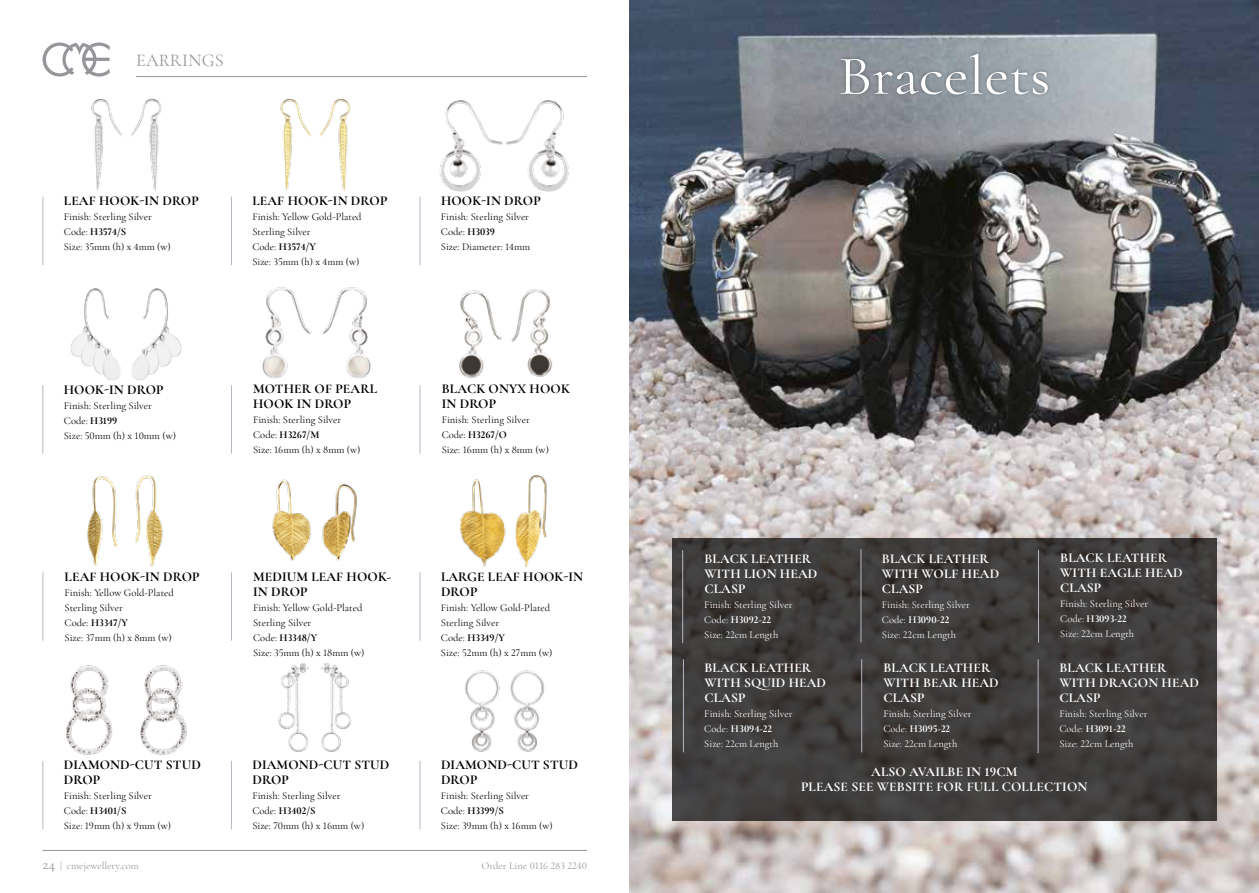
<style>
.page{position:relative;width:1259px;height:893px;background:#fff}
.page>*{position:absolute;margin:0;border:0;box-sizing:border-box;transform-origin:0 0}
.t1{font:55.5px "Cormorant Garamond";color:#fff;scale:1.1 1}
.t2{font:18px "Cormorant Garamond";letter-spacing:.01em;color:#94969a}
.t3{font:700 13.5px/15px "Cormorant Garamond";letter-spacing:.01em;color:#fff}
.t4{font:700 13.5px/15px "Cormorant Garamond";letter-spacing:.01em;color:#000}
.t5{font:10.5px/15px "Cormorant Garamond";color:#000}
.t6{font:10.5px/15px "Cormorant Garamond";color:#fff}
.t7{font:10.5px "Cormorant Garamond";color:#94969a}
.s1{font-weight:700}
.s2{font-size:15px}
</style>
<div class="page">
<img style="left:66px;top:665px;width:121px;height:90px">
<img style="left:278px;top:663px;width:74px;height:89px">
<img style="left:262px;top:287px;width:109px;height:92px">
<img style="left:459px;top:289px;width:93px;height:90px">
<img style="left:459px;top:475px;width:88px;height:93px">
<img style="left:440px;top:100px;width:129px;height:92px">
<img style="left:70px;top:288px;width:112px;height:92px">
<img style="left:87px;top:475px;width:76px;height:92px">
<img style="left:272px;top:479px;width:85px;height:82px">
<img style="left:91px;top:98px;width:71px;height:93px">
<img style="left:280px;top:98px;width:71px;height:93px">
<img style="left:465px;top:670px;width:80px;height:82px">
<hr style="left:231px;top:197px;width:1px;height:68px;background:#b8b6c4">
<hr style="left:231px;top:385px;width:1px;height:69px;background:#b8b6c4">
<hr style="left:420px;top:197px;width:1px;height:68px;background:#b8b6c4">
<hr style="left:420px;top:385px;width:1px;height:69px;background:#b8b6c4">
<hr style="left:231px;top:761px;width:1px;height:68px;background:#b8b6c4">
<hr style="left:420px;top:761px;width:1px;height:68px;background:#b8b6c4">
<hr style="left:231px;top:572px;width:1px;height:69px;background:#b8b6c4">
<hr style="left:420px;top:572px;width:1px;height:69px;background:#b8b6c4">
<img style="left:629px;top:0;width:630px;height:893px">
<hr style="left:43px;top:197px;width:1px;height:68px;background:#b8b6c4">
<hr style="left:43px;top:385px;width:1px;height:69px;background:#b8b6c4">
<hr style="left:43px;top:761px;width:1px;height:68px;background:#b8b6c4">
<hr style="left:43px;top:850px;width:544px;height:1px;background:#94969a">
<svg style="left:43px;top:43px;width:67px;height:34px"></svg>
<hr style="left:136px;top:76px;width:451px;height:1px;background:#94969a">
<hr style="left:43px;top:572px;width:1px;height:69px;background:#b8b6c4">
<svg style="left:672px;top:538px;width:544px;height:283px;background:#3e3c3b"></svg>
<hr style="left:1037px;top:659px;width:1px;height:94px;background:#b8b6c4">
<hr style="left:860px;top:549px;width:1px;height:93px;background:#b8b6c4">
<hr style="left:682px;top:550px;width:1px;height:93px;background:#b8b6c4">
<hr style="left:1038px;top:550px;width:1px;height:93px;background:#b8b6c4">
<hr style="left:683px;top:659px;width:1px;height:93px;background:#b8b6c4">
<hr style="left:861px;top:659px;width:1px;height:93px;background:#b8b6c4">
<div style="left:837px;top:50px;width:214px;height:47px;background:#000;opacity:.3"></div>
<h2 class="t2" style="left:136px;top:49px;width:89px">EARRINGS</h2>
<p class="t4" style="left:64px;top:193px;width:137px">LEAF HOOK-IN DROP</p>
<p class="t5" style="left:64px;top:209px;width:108px">Finish: Sterling Silver<br>Code: <span class="s1">H3574/S<br></span>Size: 35mm (h) x 4mm (w)</p>
<p class="t4" style="left:64px;top:382px;width:101px">HOOK-IN DROP</p>
<p class="t5" style="left:64px;top:398px;width:114px">Finish: Sterling Silver<br>Code: <span class="s1">H3199<br></span>Size: 50mm (h) x 10mm (w)</p>
<p class="t4" style="left:65px;top:569px;width:137px">LEAF HOOK-IN DROP</p>
<p class="t5" style="left:65px;top:585px;width:111px">Finish: Yellow Gold-Plated<br>Sterling Silver<br>Code: <span class="s1">H3347/Y<br></span>Size: 37mm (h) x 8mm (w)</p>
<p class="t4" style="left:64px;top:757px;width:138px">DIAMOND-CUT STUD<br>DROP</p>
<p class="t5" style="left:64px;top:788px;width:109px">Finish: Sterling Silver<br>Code: <span class="s1">H3401/S<br></span>Size: 19mm (h) x 9mm (w)</p>
<p class="t4" style="left:252px;top:193px;width:137px">LEAF HOOK-IN DROP</p>
<p class="t5" style="left:252px;top:209px;width:111px">Finish: Yellow Gold-Plated<br>Sterling Silver<br>Code: <span class="s1">H3574/Y<br></span>Size: 35mm (h) x 4mm (w)</p>
<p class="t4" style="left:253px;top:381px;width:126px">MOTHER OF PEARL<br>HOOK IN DROP</p>
<p class="t5" style="left:253px;top:412px;width:109px">Finish: Sterling Silver<br>Code: <span class="s1">H3267/M<br></span>Size: 16mm (h) x 8mm (w)</p>
<p class="t4" style="left:253px;top:569px;width:140px">MEDIUM LEAF HOOK-<br>IN DROP</p>
<p class="t5" style="left:253px;top:600px;width:113px">Finish: Yellow Gold-Plated<br>Sterling Silver<br>Code: <span class="s1">H3348/Y<br></span>Size: 35mm (h) x 18mm (w)</p>
<p class="t4" style="left:252px;top:757px;width:138px">DIAMOND-CUT STUD<br>DROP</p>
<p class="t5" style="left:252px;top:788px;width:113px">Finish: Sterling Silver<br>Code: <span class="s1">H3402/S<br></span>Size: 70mm (h) x 16mm (w)</p>
<p class="t4" style="left:441px;top:193px;width:101px">HOOK-IN DROP</p>
<p class="t5" style="left:441px;top:209px;width:91px">Finish: Sterling Silver<br>Code: <span class="s1">H3039<br></span>Size: Diameter: 14mm</p>
<p class="t4" style="left:442px;top:381px;width:130px">BLACK ONYX HOOK<br>IN DROP</p>
<p class="t5" style="left:442px;top:412px;width:109px">Finish: Sterling Silver<br>Code: <span class="s1">H3267/O<br></span>Size: 16mm (h) x 8mm (w)</p>
<p class="t4" style="left:441px;top:569px;width:144px">LARGE LEAF HOOK-IN<br>DROP</p>
<p class="t5" style="left:441px;top:600px;width:113px">Finish: Yellow Gold-Plated<br>Sterling Silver<br>Code: <span class="s1">H3349/Y<br></span>Size: 52mm (h) x 27mm (w)</p>
<p class="t4" style="left:441px;top:757px;width:138px">DIAMOND-CUT STUD<br>DROP</p>
<p class="t5" style="left:441px;top:788px;width:113px">Finish: Sterling Silver<br>Code: <span class="s1">H3399/S<br></span>Size: 39mm (h) x 16mm (w)</p>
<p class="t7" style="left:43px;top:859px;width:98px"><span class="s2">24</span> | cmejewellery.com</p>
<p class="t7" style="left:481px;top:859px;width:107px">Order Line 0116 283 2240</p>
<h1 class="t1" style="left:838px;top:42px;width:195px">Bracelets</h1>
<p class="t3" style="left:704px;top:551px;width:114px">BLACK LEATHER<br>WITH LION HEAD<br>CLASP</p>
<p class="t6" style="left:704px;top:597px;width:90px">Finish: Sterling Silver<br>Code: <span class="s1">H3092-22<br></span>Size: 22cm Length</p>
<p class="t3" style="left:882px;top:551px;width:119px">BLACK LEATHER<br>WITH WOLF HEAD<br>CLASP</p>
<p class="t6" style="left:882px;top:597px;width:90px">Finish: Sterling Silver<br>Code: <span class="s1">H3090-22<br></span>Size: 22cm Length</p>
<p class="t3" style="left:1060px;top:550px;width:124px">BLACK LEATHER<br>WITH EAGLE HEAD<br>CLASP</p>
<p class="t6" style="left:1060px;top:596px;width:90px">Finish: Sterling Silver<br>Code: <span class="s1">H3093-22<br></span>Size: 22cm Length</p>
<p class="t3" style="left:704px;top:660px;width:123px">BLACK LEATHER<br>WITH SQUID HEAD<br>CLASP</p>
<p class="t6" style="left:704px;top:706px;width:90px">Finish: Sterling Silver<br>Code: <span class="s1">H3094-22<br></span>Size: 22cm Length</p>
<p class="t3" style="left:1059px;top:660px;width:141px">BLACK LEATHER<br>WITH DRAGON HEAD<br>CLASP</p>
<p class="t6" style="left:1059px;top:706px;width:90px">Finish: Sterling Silver<br>Code: <span class="s1">H3091-22<br></span>Size: 22cm Length</p>
<p class="t3" style="left:801px;top:764px;width:288px;text-align:center">ALSO AVAILBE IN 19CM<br>PLEASE SEE WEBSITE FOR FULL COLLECTION</p>
<p class="t3" style="left:883px;top:660px;width:117px">BLACK LEATHER<br>WITH BEAR HEAD<br>CLASP</p>
<p class="t6" style="left:883px;top:706px;width:90px">Finish: Sterling Silver<br>Code: <span class="s1">H3095-22<br></span>Size: 22cm Length</p>
</div>
